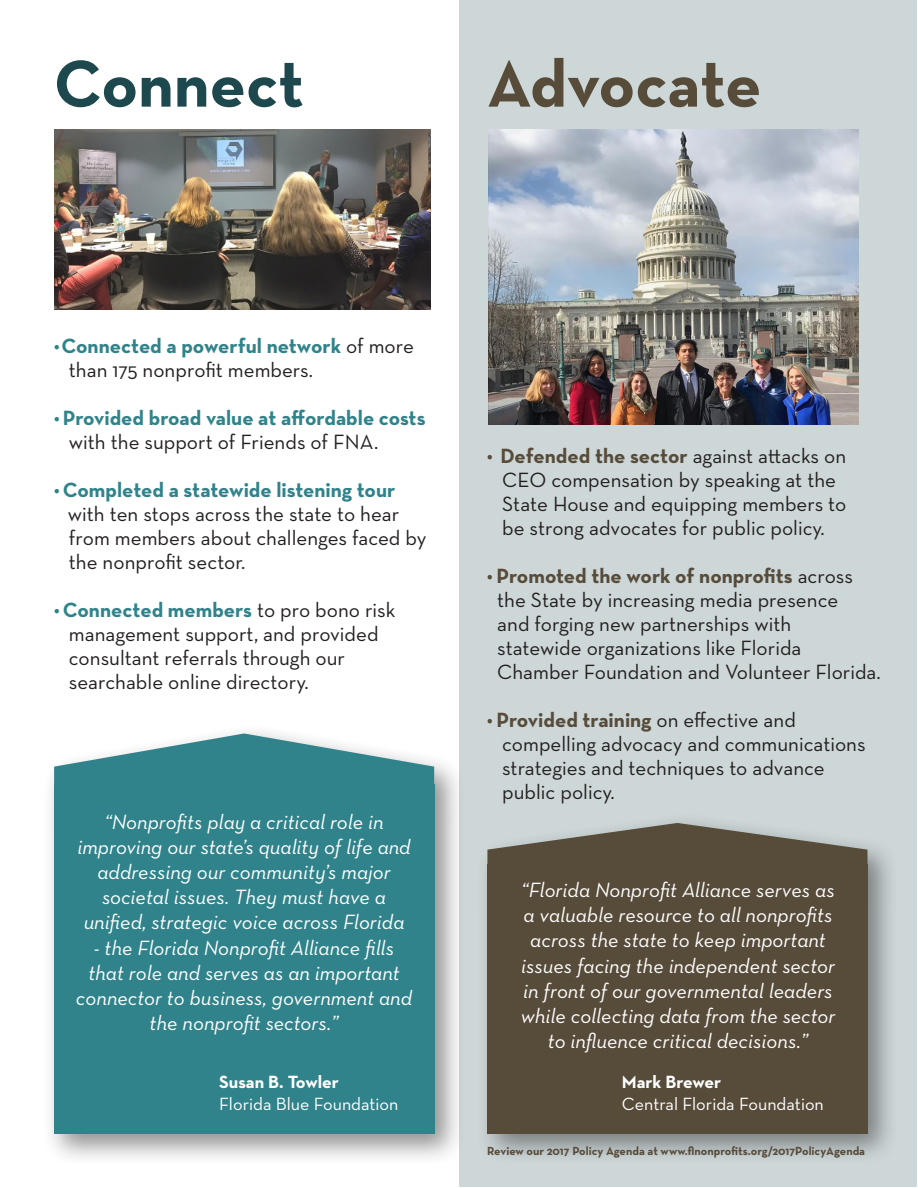
<style>
.page{position:relative;width:918px;height:1188px;background:#fff}
.page>*{position:absolute;margin:0;border:0;box-sizing:border-box;transform-origin:0 0}
.t1{font:700 67.5px "Neutraface Text";letter-spacing:-.005em;color:#574b3a}
.t2{font:700 67.5px "Neutraface Text";color:#1d494e}
.t3{font:21px/24px "Neutraface Text";color:#231f20}
.t4{font:italic 21px/25.2px "Neutraface Text";color:#fff;text-align:center}
.t5{font:700 21px/24px "Neutraface Text";color:#30838a;scale:.95 1}
.t6{font:700 21px "Neutraface Text";color:#574b3a;scale:.95 1}
.t7{font:18px "Neutraface Text";color:#fff}
.t8{font:700 18px "Neutraface Text";color:#fff}
.t9{font:700 12px "Neutraface Text";color:#574b3a}
.s1{font-weight:700;color:#30838a}
.s2{font-weight:400;color:#231f20}
.s3{font-weight:700;color:#574b3a}
</style>
<div class="page">
<div style="left:460px;top:1px;width:457px;height:1186px;background:#cdd7d8"></div>
<div style="left:476px;top:812px;width:423px;height:354px;background:#231f20;opacity:.5"></div>
<svg style="left:487px;top:823px;width:380px;height:41px"></svg>
<div style="left:487px;top:864px;width:380px;height:270px;background:#574b3a"></div>
<div style="left:42px;top:723px;width:424px;height:443px;background:#231f20;opacity:.5"></div>
<svg style="left:54px;top:734px;width:380px;height:51px;fill:#30838a"></svg>
<div style="left:54px;top:785px;width:380px;height:349px;background:#30838a"></div>
<img style="left:54px;top:130px;width:377px;height:180px">
<img style="left:489px;top:130px;width:369px;height:295px">
<p class="t2" style="left:54px;top:40px;width:252px">Connect</p>
<p class="t1" style="left:487px;top:40px;width:276px">Advocate</p>
<p class="t3" style="left:69px;top:334px;width:346px;text-indent:-15px"><span class="s1">•Connected a powerful network</span> of more than 175 nonprofit members.</p>
<p class="t5" style="left:69px;top:406px;width:377px;text-indent:-15px">• Provided broad value at affordable costs <span class="s2">with the support of Friends of FNA.</span></p>
<p class="t3" style="left:68px;top:478px;width:360px;text-indent:-14px"><span class="s1">• Completed a statewide listening tour </span>with ten stops across the state to hear from members about challenges faced by the nonprofit sector.</p>
<p class="t3" style="left:54px;top:598px;width:343px;text-align:center"><span class="s1">• Connected members</span> to pro bono risk management support, and provided</p>
<p class="t3" style="left:69px;top:646px;width:278px">consultant referrals through our</p>
<p class="t3" style="left:69px;top:670px;width:241px">searchable online directory.</p>
<p class="t4" style="left:104px;top:809px;width:281px">“Nonprofits play a critical role in</p>
<p class="t4" style="left:78px;top:834px;width:335px">improving our state’s quality of life and addressing our community’s major societal issues. They must have a</p>
<p class="t4" style="left:84px;top:909px;width:322px">unified, strategic voice across Florida</p>
<p class="t4" style="left:76px;top:935px;width:338px">- the Florida Nonprofit Alliance fills that role and serves as an important connector to business, government and the nonprofit sectors.”</p>
<p class="t8" style="left:219px;top:1071px;width:121px">Susan B. Towler</p>
<p class="t7" style="left:219px;top:1093px;width:181px">Florida Blue Foundation</p>
<p class="t3" style="left:502px;top:443px;width:346px;text-indent:-15px"><span class="s3">• Defended the sector</span> against attacks on CEO compensation by speaking at the State House and equipping members to be strong advocates for public policy.</p>
<p class="t3" style="left:497px;top:563px;width:357px;text-indent:-10px"><span class="s3">• Promoted the work of nonprofits</span> across the State by increasing media presence and forging new partnerships with</p>
<p class="t3" style="left:497px;top:635px;width:385px">statewide organizations like Florida<br>Chamber Foundation and Volunteer Florida.</p>
<p class="t6" style="left:487px;top:706px;width:326px">• Provided training <span class="s2">on effective and</span></p>
<p class="t3" style="left:502px;top:731px;width:365px">compelling advocacy and communications strategies and techniques to advance public policy.</p>
<p class="t4" style="left:521px;top:877px;width:316px">“Florida Nonprofit Alliance serves as a valuable resource to all nonprofits across the state to keep important issues facing the independent sector</p>
<p class="t4" style="left:521px;top:978px;width:316px;text-align:left">in front of our governmental leaders while collecting data from the sector</p>
<p class="t4" style="left:548px;top:1028px;width:262px">to influence critical decisions.”</p>
<p class="t8" style="left:622px;top:1071px;width:101px">Mark Brewer</p>
<p class="t7" style="left:622px;top:1093px;width:203px">Central Florida Foundation</p>
<p class="t9" style="left:487px;top:1143px;width:379px">Review our 2017 Policy Agenda at www.flnonprofits.org/2017PolicyAgenda</p>
</div>
